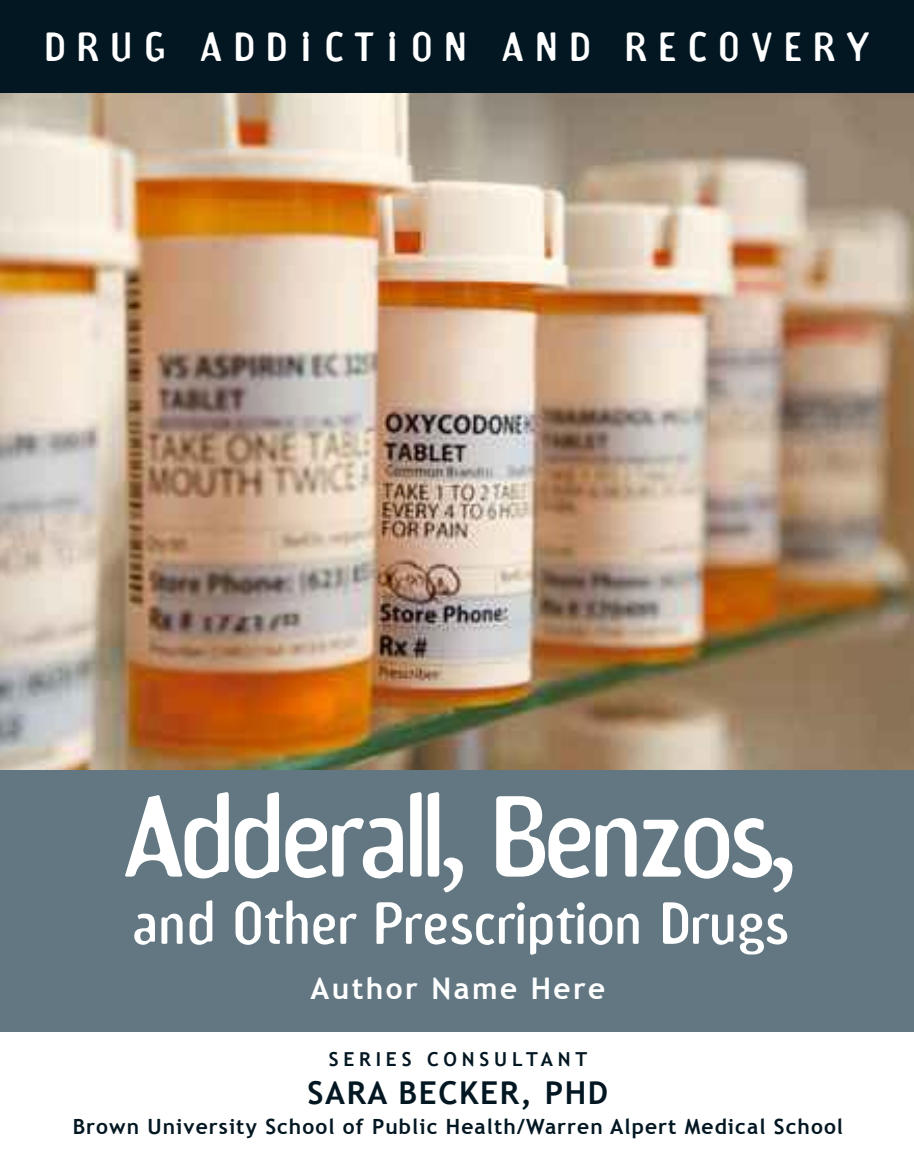
<style>
.page{position:relative;width:914px;height:1166px;background:#fff}
.page>*{position:absolute;margin:0;border:0;box-sizing:border-box;transform-origin:0 0}
.t1{font:108.5px "Amoebia Sans";letter-spacing:-.05em;color:#fff}
.t2{font:56px "Amoebia Sans";color:#fff}
.t3{font:38.5px "Amoebia Sans";letter-spacing:.3em;color:#fff}
.t4{font:700 31.5px "Trebuchet MS";letter-spacing:.05em;color:#031722}
.t5{font:700 29.75px "Trebuchet MS";letter-spacing:.08em;color:#fff}
.t6{font:700 21px "Trebuchet MS";letter-spacing:.05em;color:#031722}
.t7{font:700 19.25px "Trebuchet MS";letter-spacing:.25em;color:#031722}
</style>
<div class="page">
<div style="left:0;top:769px;width:914px;height:262px;background:#627782"></div>
<img style="left:0;top:93px;width:914px;height:676px">
<div style="left:0;top:0;width:914px;height:93px;background:#031722"></div>
<p class="t3" style="left:44px;top:24px;width:826px">DRUG ADDICTION AND RECOVERY</p>
<p class="t1" style="left:122px;top:773px;width:678px">Adderall, Benzos,</p>
<p class="t2" style="left:132px;top:890px;width:658px">and Other Prescription Drugs</p>
<p class="t5" style="left:310px;top:969px;width:296px">Author Name Here</p>
<p class="t7" style="left:329px;top:1047px;width:260px">SERIES CONSULTANT</p>
<p class="t4" style="left:307px;top:1072px;width:302px">SARA BECKER, PHD</p>
<p class="t6" style="left:73px;top:1113px;width:772px">Brown University School of Public Health/Warren Alpert Medical School</p>
</div>
